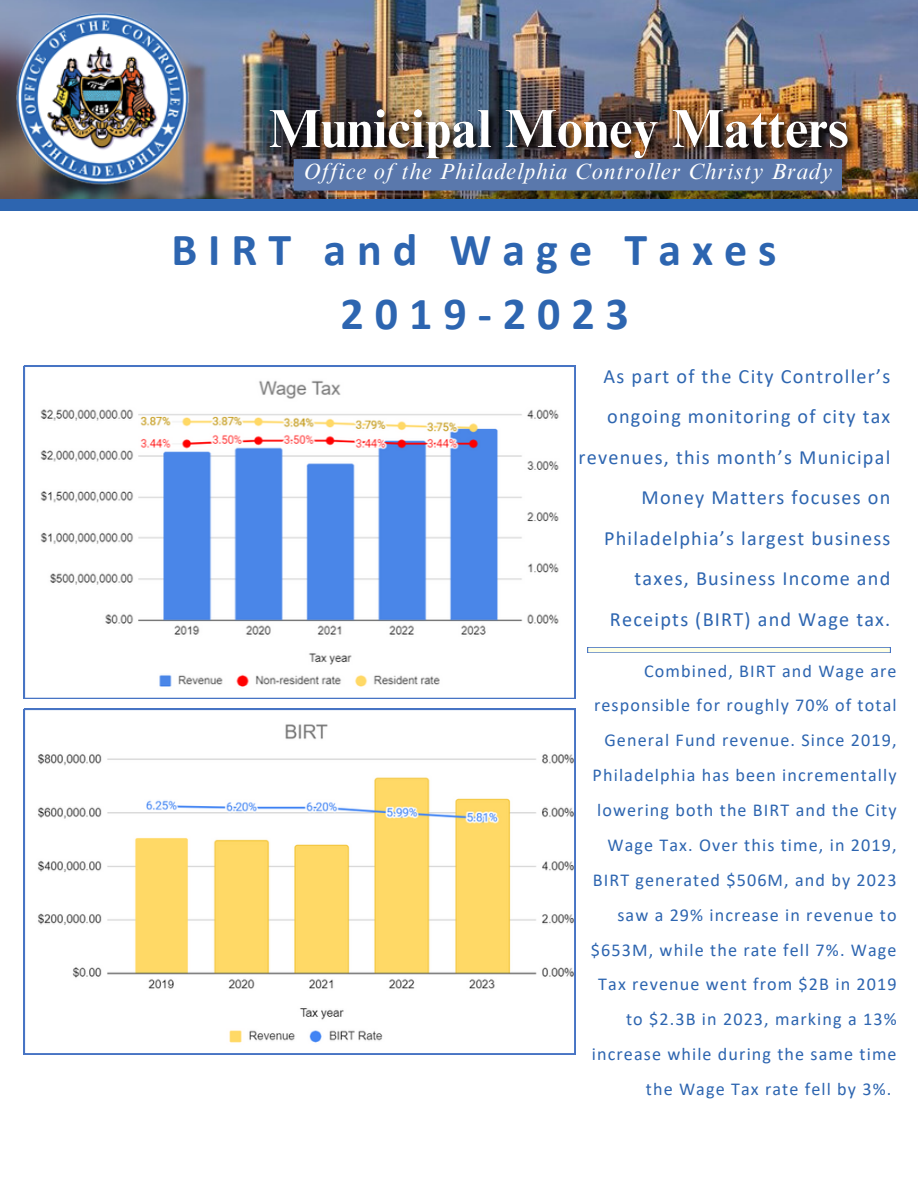
<style>
.page{position:relative;width:918px;height:1188px;background:#fff}
.page>*{position:absolute;margin:0;border:0;box-sizing:border-box;transform-origin:0 0}
.t1{font:700 46.05px/64.2px "Calibri";letter-spacing:.24em;color:#2d65b0;text-align:center}
.t2{font:italic 22.5px "Times NRMT Pro";letter-spacing:.045em;color:#fefefe}
.t3{font:20.25px/40.5px "Calibri";letter-spacing:.06em;color:#2d65b0;text-align:right}
.t4{font:18.15px/34.8px "Calibri";letter-spacing:.06em;color:#2d65b0;text-align:right}
</style>
<div class="page">
<div style="left:0;top:199px;width:918px;height:12px;background:#2d65b0"></div>
<svg style="left:24px;top:709px;width:551px;height:345px"></svg>
<img style="left:0;top:0;width:918px;height:199px">
<img style="left:12px;top:8px;width:180px;height:180px">
<svg style="left:24px;top:366px;width:551px;height:333px"></svg>
<img style="left:263px;top:103px;width:602px;height:70px">
<div style="left:294px;top:159px;width:548px;height:32px;background:#5a78ac"></div>
<div style="left:588px;top:647px;width:302px;height:6px;background:#ffffe3"></div>
<div style="left:588px;top:647px;width:302px;height:6px;border:1px solid #4774c4"></div>
<h4 class="t2" style="left:303px;top:163px;width:531px">Office of the Philadelphia Controller Christy Brady</h4>
<p class="t1" style="left:172px;top:222px;width:607px">BIRT and Wage Taxes<br>2019-2023</p>
<p class="t3" style="left:578px;top:357px;width:314px">As part of the City Controller’s ongoing monitoring of city tax revenues, this month’s Municipal<br>Money Matters focuses on<br>Philadelphia’s largest business taxes, Business Income and<br>Receipts (BIRT) and Wage tax.</p>
<p class="t4" style="left:591px;top:655px;width:307px">Combined, BIRT and Wage are responsible for roughly 70% of total<br>General Fund revenue. Since 2019,<br>Philadelphia has been incrementally lowering both the BIRT and the City<br>Wage Tax. Over this time, in 2019,<br>BIRT generated $506M, and by 2023 saw a 29% increase in revenue to $653M, while the rate fell 7%. Wage<br>Tax revenue went from $2B in 2019 to $2.3B in 2023, marking a 13% increase while during the same time the Wage Tax rate fell by 3%.</p>
</div>
